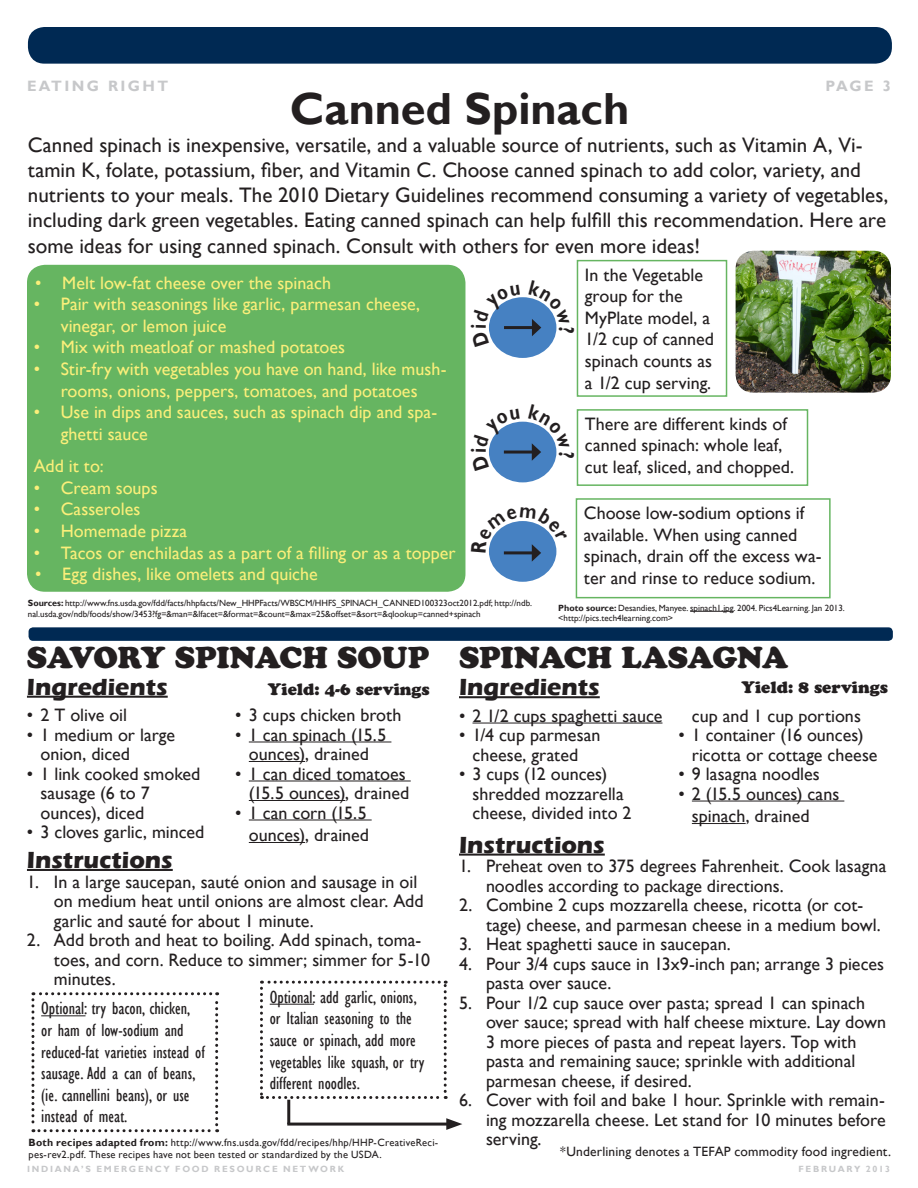
<style>
.page{position:relative;width:918px;height:1188px;background:#fff}
.page>*{position:absolute;margin:0;border:0;box-sizing:border-box;transform-origin:0 0}
.t1{font:700 45px "Gill Sans";color:#231f20}
.t2{font:30px "Cooper Black Std";letter-spacing:-.015em;color:#231f20}
.t3{font:700 24px "Eras ITC";color:#231f20}
.t4{font:21px/25.2px "Gill Sans";color:#231f20}
.t5{font:18px/19.5px "Gill Sans";color:#231f20}
.t6{font:18px/21.6px "Gill Sans";color:#fbef7a}
.t7{font:condensed 18px/21.6px "Gill Sans";color:#231f20}
.t8{font:16.5px "Cooper Black Std";color:#231f20}
.t9{font:700 15px "Gill Sans";letter-spacing:.16em;color:#c7c8ca}
.t10{font:13.5px "Gill Sans";letter-spacing:.01em;color:#231f20}
.t11{font:10.5px/12.6px "Gill Sans";letter-spacing:.02em;color:#231f20}
.t12{font:9px/10.8px "Gill Sans";color:#231f20}
.t13{font:700 9px "Gill Sans";letter-spacing:.195em;color:#c7c8ca}
.s1{font-weight:700}
</style>
<div class="page">
<div style="left:28px;top:27px;width:864px;height:37px;background:#002953;border-radius:17px"></div>
<hr style="left:27px;top:696px;width:141px;height:2px;background:#231f20">
<hr style="left:249px;top:742px;width:142px;height:1px;background:#231f20">
<hr style="left:249px;top:761px;width:56px;height:1px;background:#231f20">
<hr style="left:249px;top:781px;width:162px;height:1px;background:#231f20">
<hr style="left:249px;top:800px;width:96px;height:1px;background:#231f20">
<hr style="left:249px;top:820px;width:123px;height:1px;background:#231f20">
<hr style="left:249px;top:842px;width:56px;height:1px;background:#231f20">
<hr style="left:27px;top:869px;width:146px;height:2px;background:#231f20">
<div style="left:29px;top:627px;width:864px;height:14px;background:#002953;border-radius:4px"></div>
<img style="left:736px;top:251px;width:155px;height:142px">
<div style="left:27px;top:265px;width:438px;height:327px;background:#66b561;border-radius:18px"></div>
<div style="left:489px;top:422px;width:67px;height:60px;background:#4681c2;border-radius:50%"></div>
<div style="left:577px;top:409px;width:231px;height:77px;border:2px solid #66b561"></div>
<div style="left:489px;top:521px;width:67px;height:61px;background:#4681c2;border-radius:50%"></div>
<div style="left:576px;top:498px;width:255px;height:100px;border:2px solid #66b561"></div>
<hr style="left:504px;top:451px;width:30px;height:3px;background:#231f20">
<div style="left:489px;top:297px;width:67px;height:61px;background:#4681c2;border-radius:50%"></div>
<hr style="left:504px;top:326px;width:31px;height:3px;background:#231f20">
<div style="left:577px;top:260px;width:150px;height:137px;border:2px solid #66b561"></div>
<hr style="left:459px;top:696px;width:141px;height:2px;background:#231f20">
<hr style="left:472px;top:723px;width:190px;height:1px;background:#231f20">
<hr style="left:692px;top:801px;width:152px;height:1px;background:#231f20">
<hr style="left:692px;top:823px;width:54px;height:1px;background:#231f20">
<hr style="left:459px;top:854px;width:146px;height:2px;background:#231f20">
<hr style="left:690px;top:611px;width:44px;height:1px;background:#231f20">
<svg style="left:31px;top:992px;width:187px;height:140px"></svg>
<svg style="left:260px;top:981px;width:187px;height:118px"></svg>
<hr style="left:287px;top:1100px;width:3px;height:24px;background:#231f20">
<hr style="left:287px;top:1123px;width:165px;height:3px;background:#231f20">
<svg style="left:446px;top:1118px;width:16px;height:12px"></svg>
<svg style="left:489px;top:421px;width:31px;height:50px"></svg>
<svg style="left:528px;top:422px;width:29px;height:39px"></svg>
<svg style="left:488px;top:521px;width:69px;height:41px"></svg>
<svg style="left:488px;top:297px;width:32px;height:50px"></svg>
<svg style="left:529px;top:297px;width:28px;height:39px"></svg>
<p class="t9" style="left:27px;top:77px;width:143px">EATING RIGHT</p>
<p class="t9" style="left:826px;top:77px;width:67px">PAGE 3</p>
<p class="t1" style="left:290px;top:82px;width:341px">Canned Spinach</p>
<p class="t4" style="left:28px;top:133px;width:862px">Canned spinach is inexpensive, versatile, and a valuable source of nutrients, such as Vitamin A, Vi&shy;tamin K, folate, potassium, fiber, and Vitamin C. Choose canned spinach to add color, variety, and nutrients to your meals. The 2010 Dietary Guidelines recommend consuming a variety of vegetables, including dark green vegetables. Eating canned spinach can help fulfill this recommendation. Here are some ideas for using canned spinach. Consult with others for even more ideas!</p>
<p class="t6" style="left:35px;top:272px;width:297px">• Melt low-fat cheese over the spinach</p>
<p class="t6" style="left:61px;top:294px;width:361px;text-indent:-27px">• Pair with seasonings like garlic, parmesan cheese, vinegar, or lemon juice</p>
<p class="t6" style="left:34px;top:337px;width:313px">• Mix with meatloaf or mashed potatoes</p>
<p class="t6" style="left:34px;top:359px;width:414px;text-align:center">• Stir-fry with vegetables you have on hand, like mush&shy;rooms, onions, peppers, tomatoes, and potatoes</p>
<p class="t6" style="left:61px;top:402px;width:378px;text-indent:-27px">• Use in dips and sauces, such as spinach dip and spa&shy;ghetti sauce</p>
<p class="t6" style="left:34px;top:456px;width:71px">Add it to:</p>
<p class="t6" style="left:34px;top:477px;width:125px">• Cream soups</p>
<p class="t6" style="left:34px;top:499px;width:108px">• Casseroles</p>
<p class="t6" style="left:34px;top:521px;width:155px">• Homemade pizza</p>
<p class="t6" style="left:34px;top:542px;width:424px">• Tacos or enchiladas as a part of a filling or as a topper</p>
<p class="t6" style="left:35px;top:564px;width:284px">• Egg dishes, like omelets and quiche</p>
<p class="t5" style="left:585px;top:264px;width:131px;line-height:21.6px">In the Vegetable group for the<br>MyPlate model, a<br>1/2 cup of canned spinach counts as a 1/2 cup serving.</p>
<p class="t5" style="left:585px;top:413px;width:211px;line-height:21.6px">There are different kinds of canned spinach: whole leaf, cut leaf, sliced, and chopped.</p>
<p class="t5" style="left:584px;top:502px;width:239px;line-height:21.6px">Choose low-sodium options if available. When using canned spinach, drain off the excess wa&shy;ter and rinse to reduce sodium.</p>
<p class="t12" style="left:28px;top:598px;width:506px"><span class="s1">Sources:</span> http://www.fns.usda.gov/fdd/facts/hhpfacts/New_HHPFacts/WBSCM/HHFS_SPINACH_CANNED100323oct2012.pdf; http://ndb. nal.usda.gov/ndb/foods/show/3453?fg=&amp;man=&amp;lfacet=&amp;format=&amp;count=&amp;max=25&amp;offset=&amp;sort=&amp;qlookup=canned+spinach</p>
<p class="t12" style="left:558px;top:602px;width:288px"><span class="s1">Photo source:</span> Desandies, Manyee. spinach1.jpg. 2004. Pics4Learning. Jan 2013. &lt;http://pics.tech4learning.com&gt;</p>
<p class="t2" style="left:27px;top:639px;width:404px">SAVORY SPINACH SOUP</p>
<p class="t3" style="left:27px;top:673px;width:142px">Ingredients</p>
<p class="t5" style="left:27px;top:706px;width:102px">• 2 T olive oil</p>
<p class="t5" style="left:40px;top:725px;width:136px;text-indent:-14px">• 1 medium or large onion, diced</p>
<p class="t5" style="left:40px;top:764px;width:162px;text-indent:-14px">• 1 link cooked smoked sausage (6 to 7 ounces), diced</p>
<p class="t5" style="left:27px;top:823px;width:179px">• 3 cloves garlic, minced</p>
<p class="t2" style="left:459px;top:640px;width:331px">SPINACH LASAGNA</p>
<p class="t3" style="left:459px;top:674px;width:142px">Ingredients</p>
<p class="t5" style="left:459px;top:706px;width:205px">• 2 1/2 cups spaghetti sauce</p>
<p class="t5" style="left:459px;top:726px;width:143px;text-align:center">• 1/4 cup parmesan cheese, grated</p>
<p class="t5" style="left:472px;top:765px;width:161px;text-indent:-14px">• 3 cups (12 ounces) shredded mozzarella cheese, divided into 2</p>
<p class="t8" style="left:268px;top:679px;width:163px">Yield: 4-6 servings</p>
<p class="t8" style="left:741px;top:677px;width:148px">Yield: 8 servings</p>
<p class="t5" style="left:235px;top:706px;width:168px">• 3 cups chicken broth</p>
<p class="t5" style="left:235px;top:725px;width:153px;text-align:center">• 1 can spinach (15.5 ounces), drained</p>
<p class="t5" style="left:235px;top:764px;width:175px;text-align:right">• 1 can diced tomatoes (15.5 ounces), drained</p>
<p class="t5" style="left:235px;top:802px;width:135px;line-height:22.5px;text-align:right">• 1 can corn (15.5 ounces), drained</p>
<p class="t5" style="left:692px;top:706px;width:171px">cup and 1 cup portions</p>
<p class="t5" style="left:692px;top:726px;width:187px;text-indent:-14px">• 1 container (16 ounces) ricotta or cottage cheese</p>
<p class="t5" style="left:678px;top:765px;width:143px">• 9 lasagna noodles</p>
<p class="t5" style="left:692px;top:783px;width:149px;line-height:22.5px;text-indent:-14px">• 2 (15.5 ounces) cans spinach, drained</p>
<p class="t3" style="left:459px;top:831px;width:147px">Instructions</p>
<p class="t5" style="left:486px;top:857px;width:402px;text-indent:-27px">1. Preheat oven to 375 degrees Fahrenheit. Cook lasagna noodles according to package directions.</p>
<p class="t5" style="left:486px;top:896px;width:396px;text-indent:-27px">2. Combine 2 cups mozzarella cheese, ricotta (or cot&shy;tage) cheese, and parmesan cheese in a medium bowl.</p>
<p class="t5" style="left:459px;top:935px;width:273px">3. Heat spaghetti sauce in saucepan.</p>
<p class="t5" style="left:486px;top:954px;width:400px;text-indent:-27px">4. Pour 3/4 cups sauce in 13x9-inch pan; arrange 3 pieces pasta over sauce.</p>
<p class="t5" style="left:486px;top:993px;width:402px;text-indent:-27px">5. Pour 1/2 cup sauce over pasta; spread 1 can spinach over sauce; spread with half cheese mixture. Lay down 3 more pieces of pasta and repeat layers. Top with pasta and remaining sauce; sprinkle with additional parmesan cheese, if desired.</p>
<p class="t5" style="left:486px;top:1091px;width:401px;text-align:justify;text-indent:-27px">6. Cover with foil and bake 1 hour. Sprinkle with remain&shy;ing mozzarella cheese. Let stand for 10 minutes before serving.</p>
<p class="t3" style="left:27px;top:846px;width:147px">Instructions</p>
<p class="t5" style="left:54px;top:872px;width:371px;text-indent:-27px">1. In a large saucepan, sauté onion and sausage in oil on medium heat until onions are almost clear. Add garlic and sauté for about 1 minute.</p>
<p class="t5" style="left:54px;top:931px;width:378px;text-indent:-27px">2. Add broth and heat to boiling. Add spinach, toma&shy;toes, and corn. Reduce to simmer; simmer for 5-10 minutes.</p>
<p class="t7" style="left:41px;top:998px;width:165px">Optional: try bacon, chicken, or ham of low-sodium and reduced-fat varieties instead of sausage. Add a can of beans, (ie. cannellini beans), or use instead of meat.</p>
<p class="t7" style="left:270px;top:986px;width:156px">Optional: add garlic, onions, or Italian seasoning to the sauce or spinach, add more vegetables like squash, or try different noodles.</p>
<p class="t11" style="left:29px;top:1136px;width:411px"><span class="s1">Both recipes adapted from:</span> http://www.fns.usda.gov/fdd/recipes/hhp/HHP-CreativeReci&shy;pes-rev2.pdf. These recipes have not been tested or standardized by the USDA.</p>
<p class="t10" style="left:560px;top:1144px;width:332px">*Underlining denotes a TEFAP commodity food ingredient.</p>
<p class="t13" style="left:27px;top:1163px;width:319px">INDIANA’S EMERGENCY FOOD RESOURCE NETWORK</p>
<p class="t13" style="left:798px;top:1163px;width:93px">FEBRUARY 2013</p>
</div>
